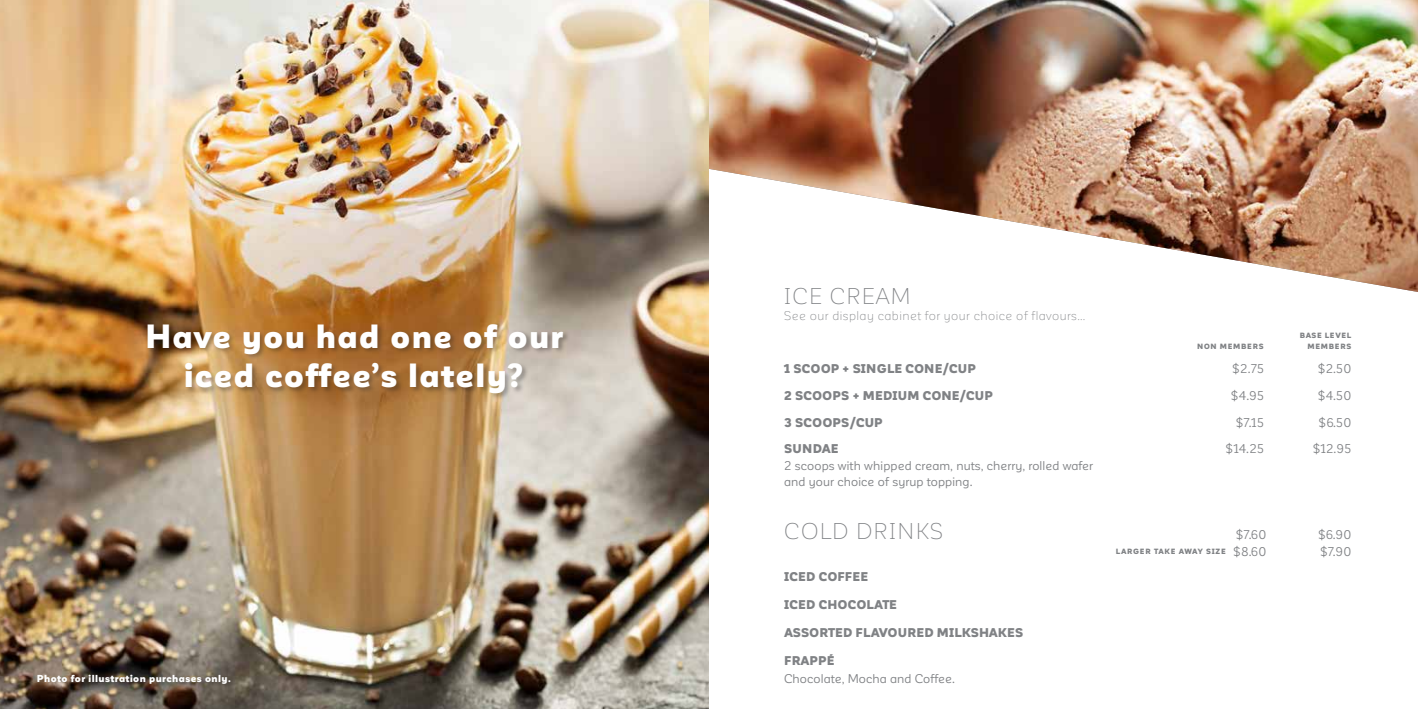
<style>
.page{position:relative;width:1418px;height:709px;background:#fff}
.page>*{position:absolute;margin:0;border:0;box-sizing:border-box;transform-origin:0 0}
.t1{font:900 33px/39.8px "Corporative Sans Alt";letter-spacing:.04em;color:#fff;text-align:center}
.t2{font:300 22.5px "Corporative Sans Alt";letter-spacing:.065em;color:#808285}
.t3{font:12.5px/16.2px "Corporative Sans Alt";letter-spacing:.01em;color:#808285}
.t4{font:900 12.5px "Corporative Sans Alt";letter-spacing:.02em;color:#808285}
.t5{font:300 12.5px "Corporative Sans Alt";letter-spacing:.035em;color:#808285}
.t6{font:900 10px "Corporative Sans Alt";letter-spacing:.04em;color:#fff}
.t7{font:900 7.5px "Corporative Sans Alt";letter-spacing:.1em;color:#808285}
.t8{font:900 7.5px "Corporative Sans Alt";letter-spacing:.08em;color:#808285}
</style>
<div class="page">
<img style="left:709px;top:0;width:708px;height:292px">
<img style="left:0;top:0;width:709px;height:709px">
<div style="left:147px;top:323px;width:423px;height:77px;background:#231f20;opacity:.35"></div>
<div style="left:36px;top:673px;width:200px;height:16px;background:#231f20;opacity:.35"></div>
<h1 class="t1" style="left:145px;top:316px;width:420px">Have you had one of our iced coffee’s lately?</h1>
<p class="t6" style="left:37px;top:672px;width:195px">Photo for illustration purchases only.</p>
<h2 class="t2" style="left:784px;top:284px;width:128px">ICE CREAM</h2>
<p class="t5" style="left:784px;top:309px;width:303px">See our display cabinet for your choice of flavours…</p>
<p class="t8" style="left:1299px;top:331px;width:53px">BASE LEVEL</p>
<p class="t7" style="left:1197px;top:342px;width:68px">NON MEMBERS</p>
<p class="t7" style="left:1307px;top:342px;width:45px">MEMBERS</p>
<p class="t4" style="left:784px;top:361px;width:193px">1 SCOOP + SINGLE CONE/CUP</p>
<p class="t3" style="left:1232px;top:360px;width:33px">$2.75</p>
<p class="t3" style="left:1317px;top:360px;width:35px">$2.50</p>
<p class="t4" style="left:784px;top:388px;width:210px">2 SCOOPS + MEDIUM CONE/CUP</p>
<p class="t3" style="left:1230px;top:387px;width:35px">$4.95</p>
<p class="t3" style="left:1317px;top:387px;width:35px">$4.50</p>
<p class="t4" style="left:784px;top:415px;width:100px">3 SCOOPS/CUP</p>
<p class="t3" style="left:1235px;top:414px;width:30px">$7.15</p>
<p class="t3" style="left:1318px;top:414px;width:34px">$6.50</p>
<p class="t4" style="left:784px;top:442px;width:56px">SUNDAE</p>
<p class="t3" style="left:1225px;top:441px;width:40px">$14.25</p>
<p class="t3" style="left:1312px;top:441px;width:40px">$12.95</p>
<p class="t3" style="left:784px;top:457px;width:310px">2 scoops with whipped cream, nuts, cherry, rolled wafer and your choice of syrup topping.</p>
<h2 class="t2" style="left:784px;top:519px;width:160px">COLD DRINKS</h2>
<p class="t3" style="left:1235px;top:526px;width:32px">$7.60</p>
<p class="t3" style="left:1317px;top:526px;width:35px">$6.90</p>
<p class="t3" style="left:1233px;top:544px;width:35px">$8.60</p>
<p class="t3" style="left:1319px;top:544px;width:33px">$7.90</p>
<p class="t4" style="left:784px;top:569px;width:86px">ICED COFFEE</p>
<p class="t4" style="left:784px;top:597px;width:114px">ICED CHOCOLATE</p>
<p class="t4" style="left:784px;top:625px;width:241px">ASSORTED FLAVOURED MILKSHAKES</p>
<p class="t4" style="left:784px;top:654px;width:52px">FRAPPÉ</p>
<p class="t3" style="left:784px;top:670px;width:172px">Chocolate, Mocha and Coffee.</p>
<p class="t7" style="left:1115px;top:547px;width:111px">LARGER TAKE AWAY SIZE</p>
</div>
